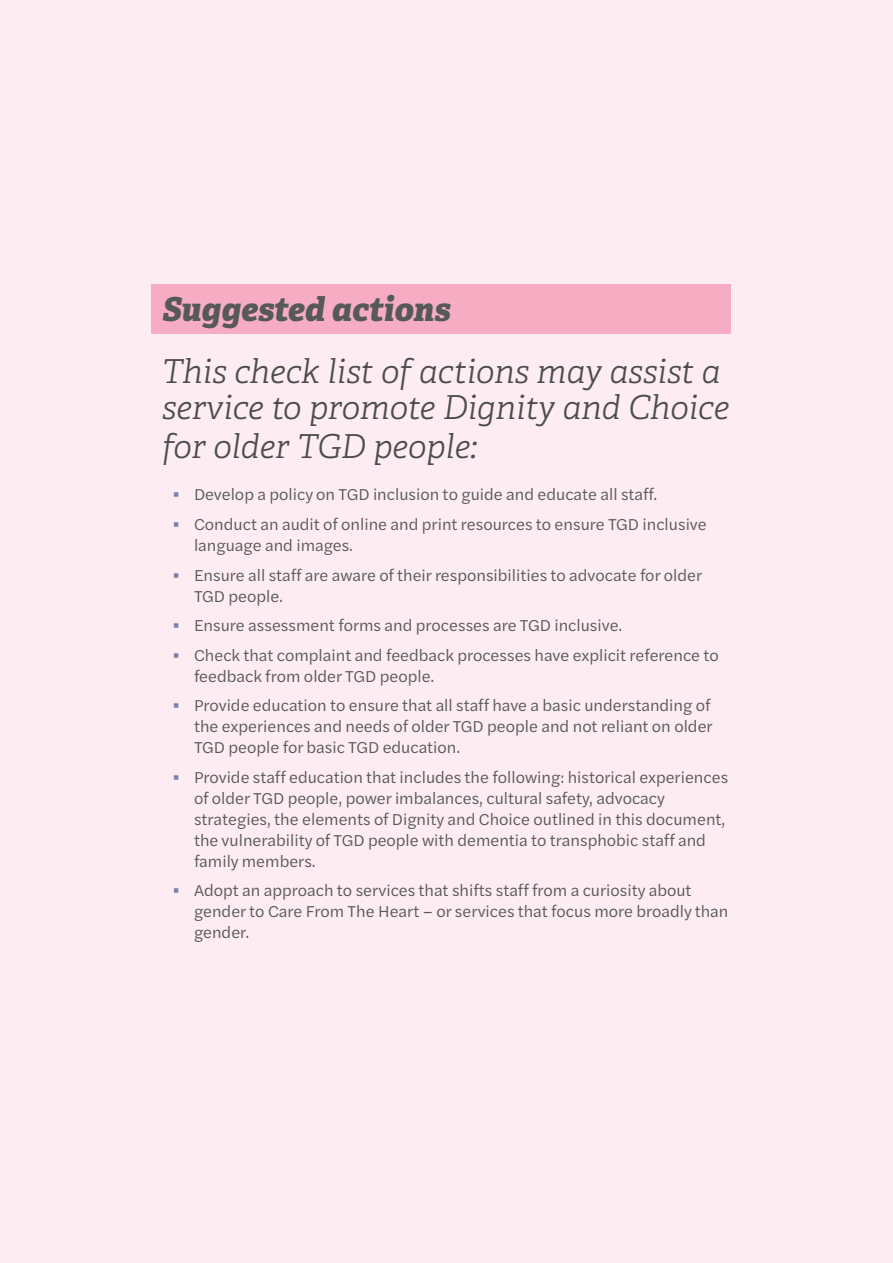
<style>
.page{position:relative;width:893px;height:1263px;background:#fdecf1}
.page>*{position:absolute;margin:0;border:0;box-sizing:border-box;transform-origin:0 0}
.t1{font:italic 300 33px/36px "Adelle";color:#4c4c4e}
.t2{font:italic 800 33px "Adelle";color:#57585a}
.t3{font:16.5px/21px "Halyard Text";color:#57585a}
</style>
<div class="page">
<div style="left:151px;top:284px;width:580px;height:50px;background:#f6adc4"></div>
<h1 class="t2" style="left:162px;top:295px;width:290px">Suggested actions</h1>
<h1 class="t1" style="left:162px;top:356px;width:569px">This check list of actions may assist a service to promote Dignity and Choice</h1>
<h1 class="t1" style="left:162px;top:431px;width:317px">for older TGD people:</h1>
<p class="t3" style="left:194px;top:481px;width:514px;line-height:29.5px">Develop a policy on TGD inclusion to guide and educate all staff.<br>Conduct an audit of online and print resources to ensure TGD inclusive</p>
<p class="t3" style="left:194px;top:531px;width:510px;line-height:29.5px">language and images.<br>Ensure all staff are aware of their responsibilities to advocate for older</p>
<p class="t3" style="left:194px;top:582px;width:526px;line-height:29.5px">TGD people.<br>Ensure assessment forms and processes are TGD inclusive.<br>Check that complaint and feedback processes have explicit reference to</p>
<p class="t3" style="left:194px;top:662px;width:518px;line-height:29.5px">feedback from older TGD people.<br>Provide education to ensure that all staff have a basic understanding of</p>
<p class="t3" style="left:194px;top:717px;width:520px">the experiences and needs of older TGD people and not reliant on older<br>TGD people for basic TGD education.</p>
<p class="t3" style="left:194px;top:767px;width:536px">Provide staff education that includes the following: historical experiences of older TGD people, power imbalances, cultural safety, advocacy strategies, the elements of Dignity and Choice outlined in this document, the vulnerability of TGD people with dementia to transphobic staff and family members.</p>
<p class="t3" style="left:194px;top:881px;width:536px">Adopt an approach to services that shifts staff from a curiosity about gender to Care From The Heart – or services that focus more broadly than gender.</p>
</div>
